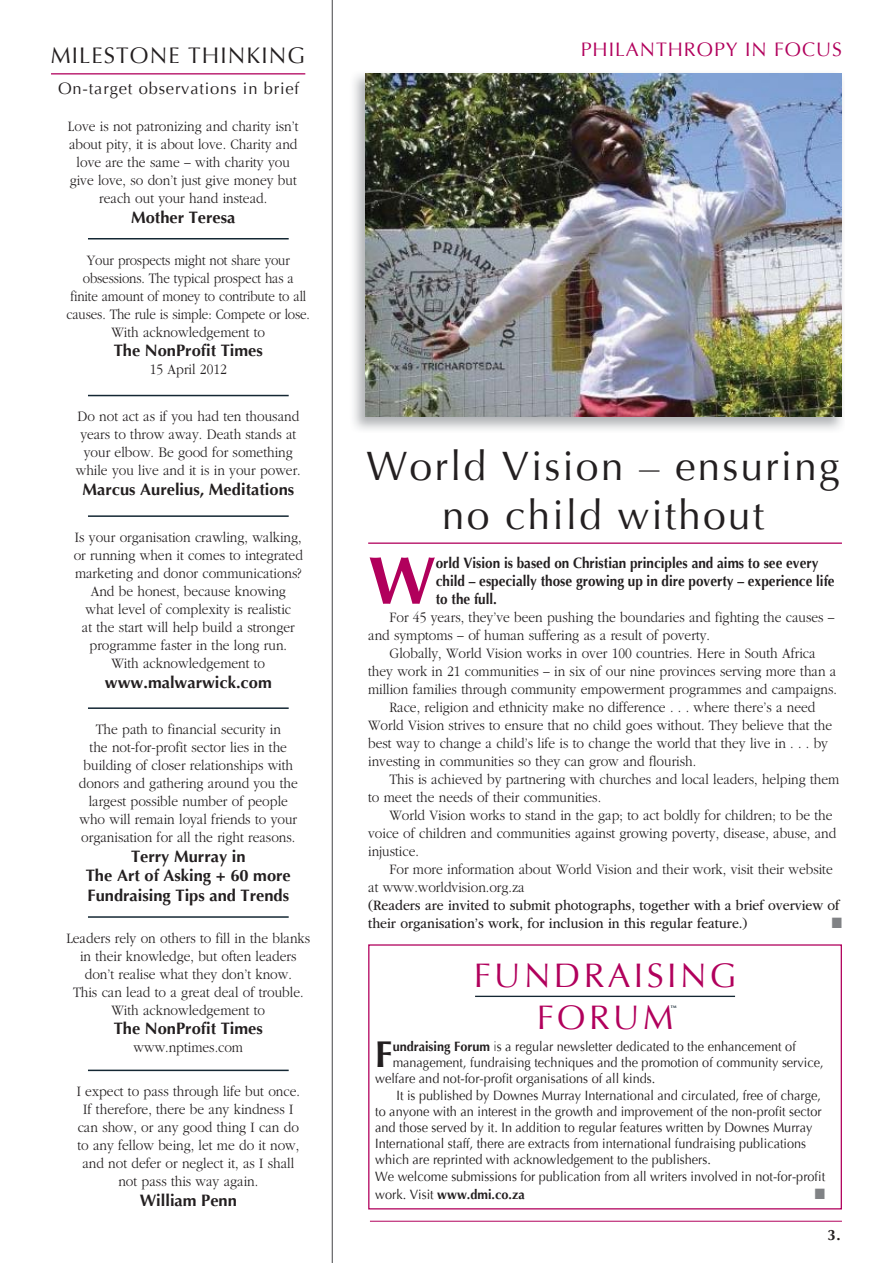
<style>
.page{position:relative;width:893px;height:1263px;background:#fff}
.page>*{position:absolute;margin:0;border:0;box-sizing:border-box;transform-origin:0 0}
.t1{font:700 67.5px "Optima";color:#b1005c}
.t2{font:40.95px/49.2px "Optima";letter-spacing:.05em;color:#231f20;text-align:center}
.t3{font:700 37.2px "Optima";color:#231f20;scale:.94 1}
.t4{font:34.05px "Optima";letter-spacing:.1em;color:#b1005c}
.t5{font:22.5px "Optima";letter-spacing:.05em;color:#231f20}
.t6{font:19.5px "Optima";letter-spacing:.05em;color:#b1005c}
.t7{font:700 16.5px/19.5px "Optima";color:#231f20;text-align:center}
.t8{font:16.5px "Optima";letter-spacing:.05em;color:#231f20}
.t9{font:300 15px/18px "ITC Garamond Std";color:#231f20;text-align:center;scale:.9 1}
.t10{font:300 15px/18px "ITC Garamond Std";color:#231f20;text-align:center;scale:.87 1}
.t11{font:15px/18px "ITC Garamond Std";color:#231f20;scale:.9 1}
.t12{font:700 15px/18px "Optima";color:#231f20;scale:.9 1}
.t13{font:700 15px "Optima";color:#231f20}
.t14{font:15px "Zapf Dingbats ITC";color:#808285;scale:.9 1}
.t15{font:13.5px "Optima";color:#231f20;scale:.94 1}
.t16{font:700 13.5px "Optima";color:#231f20;scale:.94 1}
.t17{font:700 3.75px "Optima";color:#142733}
.s1{font-weight:700}
.s2{font-family:"DIN";font-weight:300}
.s3{font-weight:400}
</style>
<div class="page">
<hr style="left:368px;top:542px;width:474px;height:2px;background:#b1005c">
<hr style="left:51px;top:73px;width:254px;height:1px;background:#b1005c">
<hr style="left:370px;top:1221px;width:472px;height:1px;background:#b1005c">
<hr style="left:332px;top:0;width:1px;height:1263px;background:#6d6e70">
<div style="left:368px;top:944px;width:474px;height:265px;border:1px solid #b1005c"></div>
<hr style="left:88px;top:238px;width:201px;height:1px;background:#142733">
<hr style="left:88px;top:395px;width:201px;height:1px;background:#142733">
<hr style="left:88px;top:515px;width:201px;height:2px;background:#142733">
<hr style="left:88px;top:1069px;width:201px;height:2px;background:#142733">
<hr style="left:88px;top:707px;width:201px;height:2px;background:#142733">
<hr style="left:88px;top:916px;width:201px;height:2px;background:#142733">
<hr style="left:475px;top:996px;width:260px;height:1px;background:#142733">
<img style="left:354px;top:73px;width:489px;height:357px">
<img style="left:366px;top:74px;width:476px;height:343px">
<h3 class="t5" style="left:51px;top:43px;width:256px">MILESTONE THINKING</h3>
<p class="t8" style="left:58px;top:78px;width:243px">On-target observations in brief</p>
<p class="t9" style="left:68px;top:119px;width:258px">Love is not patronizing and charity isn’t about pity, it is about love. Charity and love are the same – with charity you give love, so don’t just give money but reach out your hand instead.</p>
<p class="t7" style="left:131px;top:207px;width:106px">Mother Teresa</p>
<p class="t10" style="left:67px;top:252px;width:281px">Your prospects might not share your obsessions. The typical prospect has a<br>finite amount of money to contribute to all causes. The rule is simple: Compete or lose.<br>With acknowledgement to</p>
<p class="t7" style="left:114px;top:341px;width:151px">The NonProfit Times</p>
<p class="t9" style="left:150px;top:362px;width:87px">15 April 2012</p>
<p class="t9" style="left:76px;top:409px;width:251px">Do not act as if you had ten thousand years to throw away. Death stands at your elbow. Be good for something while you live and it is in your power.</p>
<p class="t7" style="left:82px;top:480px;width:213px">Marcus Aurelius, Meditations</p>
<p class="t9" style="left:74px;top:530px;width:256px">Is your organisation crawling, walking, or running when it comes to integrated marketing and donor communications?<br>And be honest, because knowing<br>what level of complexity is realistic<br>at the start will help build a stronger programme faster in the long run.<br>With acknowledgement to</p>
<p class="t7" style="left:105px;top:672px;width:168px">www.malwarwick.com</p>
<p class="t9" style="left:79px;top:722px;width:245px">The path to financial security in<br>the not-for-profit sector lies in the building of closer relationships with donors and gathering around you the largest possible number of people who will remain loyal friends to your organisation for all the right reasons.</p>
<p class="t7" style="left:86px;top:846px;width:207px">Terry Murray in<br>The Art of Asking + 60 more<br>Fundraising Tips and Trends</p>
<p class="t9" style="left:66px;top:930px;width:272px">Leaders rely on others to fill in the blanks in their knowledge, but often leaders don’t realise what they don’t know.<br>This can lead to a great deal of trouble.<br>With acknowledgement to</p>
<p class="t7" style="left:114px;top:1019px;width:151px">The NonProfit Times</p>
<p class="t9" style="left:134px;top:1040px;width:123px">www.nptimes.com</p>
<p class="t9" style="left:77px;top:1084px;width:250px">I expect to pass through life but once.<br>If therefore, there be any kindness I can show, or any good thing I can do to any fellow being, let me do it now, and not defer or neglect it, as I shall not pass this way again.</p>
<p class="t7" style="left:140px;top:1191px;width:99px">William Penn</p>
<h3 class="t6" style="left:581px;top:38px;width:263px">PHILANTHROPY IN FOCUS</h3>
<h2 class="t2" style="left:366px;top:442px;width:475px">World Vision – ensuring no child without</h2>
<h1 class="t1" style="left:368px;top:541px;width:69px">W</h1>
<p class="t12" style="left:436px;top:554px;width:445px">orld Vision is based on Christian principles and aims to see every child – especially those growing up in dire poverty – experience life to the full.</p>
<p class="t9" style="left:368px;top:609px;width:520px;text-align:left;text-indent:21px">For 45 years, they’ve been pushing the boundaries and fighting the causes – and symptoms – of human suffering as a result of poverty.</p>
<p class="t9" style="left:389px;top:645px;width:475px">Globally, World Vision works in over 100 countries. Here in South Africa</p>
<p class="t9" style="left:368px;top:663px;width:522px">they work in 21 communities – in six of our nine provinces serving more than a</p>
<p class="t9" style="left:368px;top:681px;width:522px">million families through community empowerment programmes and campaigns.</p>
<p class="t9" style="left:389px;top:699px;width:475px">Race, religion and ethnicity make no difference . . . where there’s a need</p>
<p class="t9" style="left:368px;top:717px;width:517px">World Vision strives to ensure that no child goes without. They believe that the</p>
<p class="t9" style="left:368px;top:735px;width:512px">best way to change a child’s life is to change the world that they live in . . . by</p>
<p class="t9" style="left:368px;top:753px;width:366px">investing in communities so they can grow and flourish.</p>
<p class="t9" style="left:389px;top:771px;width:501px">This is achieved by partnering with churches and local leaders, helping them</p>
<p class="t9" style="left:368px;top:789px;width:260px">to meet the needs of their communities.</p>
<p class="t9" style="left:389px;top:807px;width:494px">World Vision works to stand in the gap; to act boldly for children; to be the</p>
<p class="t9" style="left:368px;top:825px;width:522px">voice of children and communities against growing poverty, disease, abuse, and</p>
<p class="t9" style="left:368px;top:843px;width:58px">injustice.</p>
<p class="t9" style="left:389px;top:861px;width:494px">For more information about World Vision and their work, visit their website</p>
<p class="t9" style="left:368px;top:879px;width:176px">at www.worldvision.org.za</p>
<p class="t11" style="left:368px;top:897px;width:525px">(Readers are invited to submit photographs, together with a brief overview of their organisation’s work, for inclusion in this regular feature.)</p>
<p class="t14" style="left:832px;top:915px;width:13px">■</p>
<h3 class="t4" style="left:474px;top:956px;width:264px">FUNDRAISING</h3>
<p class="t17" style="left:671px;top:1005px;width:7px">TM</p>
<h3 class="t4" style="left:537px;top:997px;width:138px">FORUM</h3>
<h3 class="t3" style="left:375px;top:1033px;width:20px">F</h3>
<p class="t15" style="left:393px;top:1038px;width:430px"><span class="s1">undraising Forum</span> <span class="s2">i</span>s a regular news letter dedicated to the enhanc e ment of</p>
<p class="t15" style="left:393px;top:1055px;width:460px">management, fundraising techniques and the promotion of community service,</p>
<p class="t15" style="left:375px;top:1071px;width:299px">welfare and not-for-profit organisations of all kinds.</p>
<p class="t15" style="left:396px;top:1087px;width:453px">It is published by Downes Murray International and circulated, free of charge,</p>
<p class="t15" style="left:375px;top:1103px;width:476px">to anyone with an interest in the growth and improvement of the non-profit sector</p>
<p class="t15" style="left:375px;top:1119px;width:467px">and those served by it. In addition to regular features written by Downes Murray</p>
<p class="t15" style="left:375px;top:1136px;width:460px">International staff, there are extracts from international fundraising publications</p>
<p class="t15" style="left:375px;top:1152px;width:359px">which are reprinted with acknowl edge ment to the publishers.</p>
<p class="t15" style="left:375px;top:1168px;width:480px">We welcome submissions for publication from all writers involved in not-for-profit</p>
<p class="t16" style="left:375px;top:1186px;width:161px"><span class="s3">work. Visit</span> www.dmi.co.za</p>
<p class="t14" style="left:815px;top:1186px;width:13px">■</p>
<p class="t13" style="left:827px;top:1226px;width:15px">3.</p>
</div>
